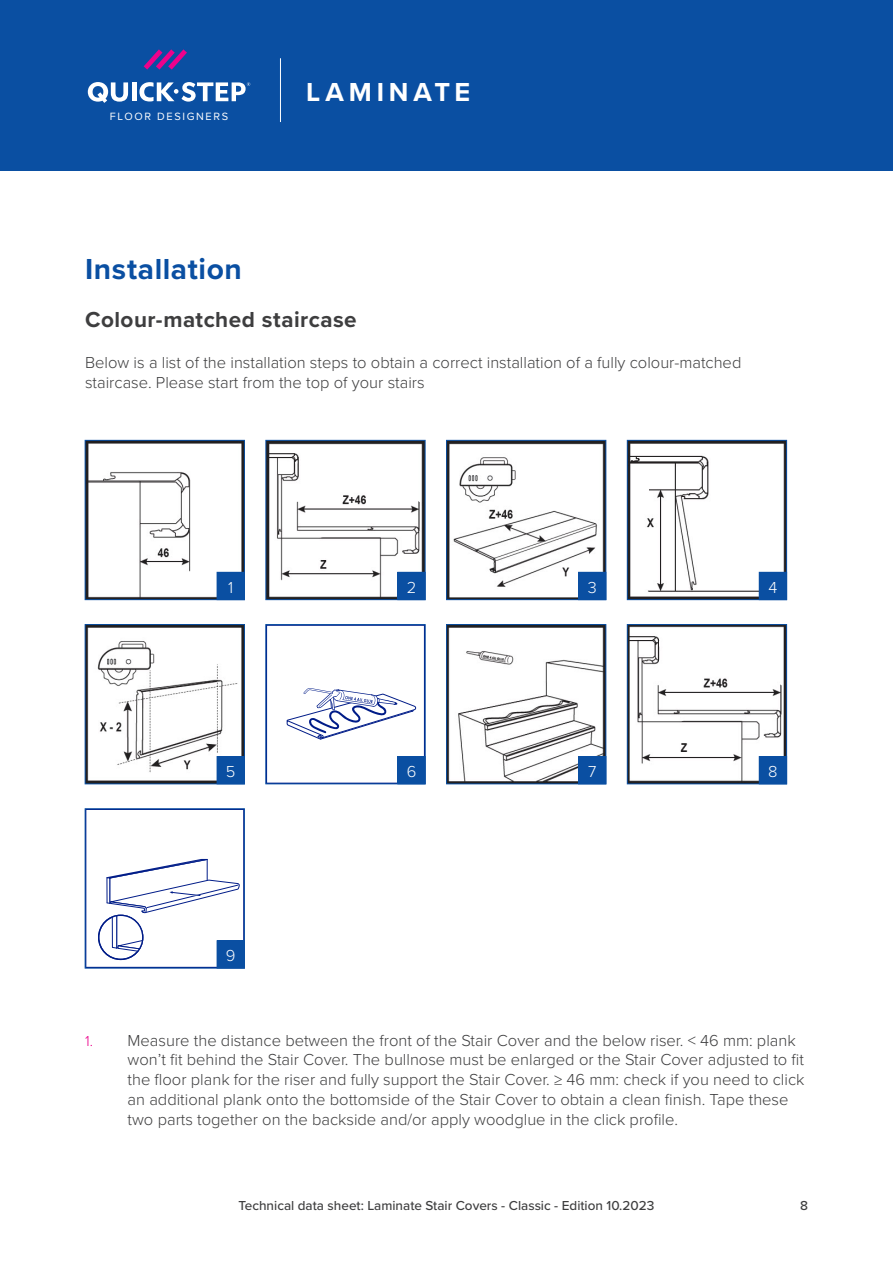
<style>
.page{position:relative;width:893px;height:1263px;background:#fff}
.page>*{position:absolute;margin:0;border:0;box-sizing:border-box;transform-origin:0 0}
.t1{font:700 30px "Proxima Nova";letter-spacing:.02em;color:#0a4fa2}
.Range{font:700 27px "Proxima Nova";letter-spacing:.175em;color:#fff}
.t2{font:700 22.5px "Proxima Nova";letter-spacing:.02em;color:#3e3e3f}
.BodyText{font:300 16.5px/19.8px "Proxima Nova";color:#3e3e3f}
.List-II-ImagesSteps{font:300 16.5px "Proxima Nova";color:#fff}
.t3{font:500 13.5px "Proxima Nova";color:#3e3e3f}
.FloorDesigners{font:10.95px "Proxima Nova";letter-spacing:.15em;color:#fff}
.s1{font-size:15px;color:#ed028c}
</style>
<div class="page">
<div style="left:0;top:0;width:893px;height:170px;background:#0a4fa2"></div>
<hr style="left:280px;top:58px;width:1px;height:64px;background:#fff">
<svg style="left:144px;top:49px;width:43px;height:21px"></svg>
<svg style="left:88px;top:82px;width:40px;height:21px"></svg>
<hr style="left:132px;top:82px;width:4px;height:19px;background:#fff">
<svg style="left:139px;top:82px;width:111px;height:20px"></svg>
<img style="left:87px;top:442px;width:155px;height:156px">
<div style="left:85px;top:440px;width:159px;height:160px;border:1px solid #0a4fa2"></div>
<div style="left:217px;top:572px;width:27px;height:28px;background:#0a4fa2"></div>
<img style="left:268px;top:442px;width:155px;height:156px">
<div style="left:266px;top:440px;width:159px;height:160px;border:1px solid #0a4fa2"></div>
<div style="left:398px;top:572px;width:27px;height:28px;background:#0a4fa2"></div>
<img style="left:448px;top:442px;width:156px;height:156px">
<div style="left:446px;top:440px;width:160px;height:160px;border:1px solid #0a4fa2"></div>
<div style="left:578px;top:572px;width:28px;height:28px;background:#0a4fa2"></div>
<img style="left:629px;top:442px;width:156px;height:156px">
<div style="left:627px;top:440px;width:160px;height:160px;border:1px solid #0a4fa2"></div>
<div style="left:759px;top:572px;width:28px;height:28px;background:#0a4fa2"></div>
<img style="left:87px;top:626px;width:155px;height:156px">
<div style="left:85px;top:624px;width:159px;height:160px;border:1px solid #0a4fa2"></div>
<div style="left:217px;top:756px;width:27px;height:28px;background:#0a4fa2"></div>
<svg style="left:286px;top:688px;width:131px;height:94px"></svg>
<div style="left:266px;top:624px;width:159px;height:160px;border:1px solid #0a4fa2"></div>
<div style="left:398px;top:756px;width:27px;height:28px;background:#0a4fa2"></div>
<img style="left:448px;top:626px;width:156px;height:156px">
<div style="left:446px;top:624px;width:160px;height:160px;border:1px solid #0a4fa2"></div>
<div style="left:578px;top:756px;width:28px;height:28px;background:#0a4fa2"></div>
<img style="left:629px;top:626px;width:156px;height:156px">
<div style="left:627px;top:624px;width:160px;height:160px;border:1px solid #0a4fa2"></div>
<div style="left:759px;top:756px;width:28px;height:28px;background:#0a4fa2"></div>
<svg style="left:98px;top:858px;width:144px;height:108px"></svg>
<div style="left:85px;top:809px;width:159px;height:159px;border:1px solid #0a4fa2"></div>
<div style="left:217px;top:941px;width:27px;height:27px;background:#0a4fa2"></div>
<p class="FloorDesigners" style="left:110px;top:108px;width:120px">FLOOR DESIGNERS</p>
<p class="Range" style="left:306px;top:72px;width:166px">LAMINATE</p>
<p class="t1" style="left:85px;top:246px;width:158px">Installation</p>
<p class="t2" style="left:85px;top:303px;width:273px">Colour-matched staircase</p>
<p class="BodyText" style="left:85px;top:352px;width:658px">Below is a list of the installation steps to obtain a correct installation of a fully colour-matched staircase. Please start from the top of your stairs</p>
<p class="List-II-ImagesSteps" style="left:228px;top:575px;width:7px">1</p>
<p class="List-II-ImagesSteps" style="left:407px;top:575px;width:11px">2</p>
<p class="List-II-ImagesSteps" style="left:588px;top:575px;width:10px">3</p>
<p class="List-II-ImagesSteps" style="left:768px;top:575px;width:10px">4</p>
<p class="List-II-ImagesSteps" style="left:226px;top:759px;width:11px">5</p>
<p class="List-II-ImagesSteps" style="left:407px;top:759px;width:11px">6</p>
<p class="List-II-ImagesSteps" style="left:588px;top:759px;width:10px">7</p>
<p class="List-II-ImagesSteps" style="left:768px;top:759px;width:11px">8</p>
<p class="List-II-ImagesSteps" style="left:226px;top:943px;width:11px">9</p>
<p class="BodyText" style="left:128px;top:1029px;width:678px;text-indent:-43px"><span class="s1">1.</span> Measure the distance between the front of the Stair Cover and the below riser. &lt; 46 mm: plank won’t fit behind the Stair Cover. The bullnose must be enlarged or the Stair Cover adjusted to fit the floor plank for the riser and fully support the Stair Cover. ≥ 46 mm: check if you need to click an additional plank onto the bottomside of the Stair Cover to obtain a clean finish. Tape these two parts together on the backside and/or apply woodglue in the click profile.</p>
<p class="t3" style="left:239px;top:1195px;width:417px">Technical data sheet: Laminate Stair Covers - Classic - Edition 10.2023</p>
<p class="t3" style="left:800px;top:1195px;width:9px">8</p>
</div>
